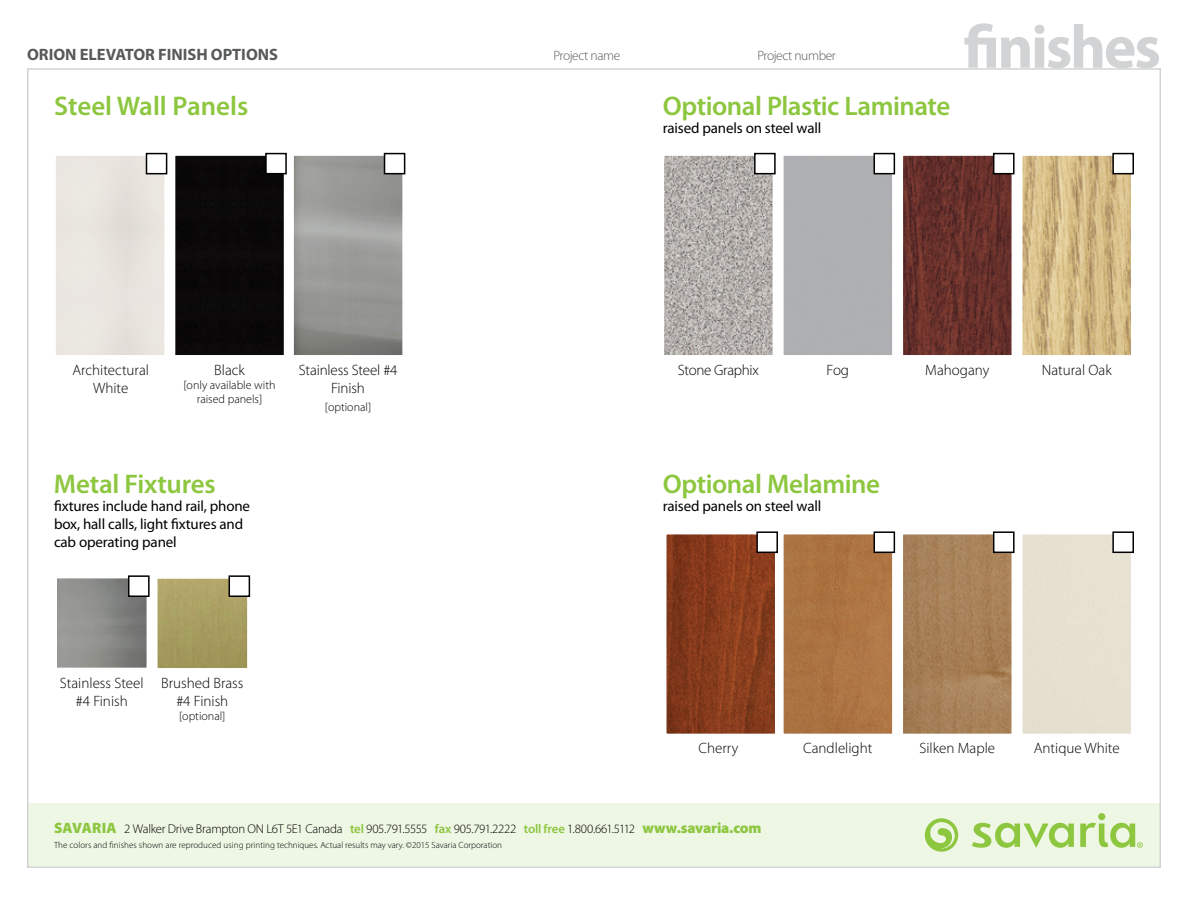
<style>
.page{position:relative;width:1188px;height:918px;background:#fff}
.page>*{position:absolute;margin:0;border:0;box-sizing:border-box;transform-origin:0 0}
.t1{font:700 61.5px "Myriad Pro";letter-spacing:-.04em;color:#d1d3d4}
.t2{font:600 27px "Myriad Pro";letter-spacing:-.015em;color:#8dc63f}
.t3{font:700 16.5px "Myriad Pro";color:#58595b}
.t4{font:300 15px/18px "Myriad Pro";color:#000;text-align:center}
.t5{font:15px/18px "Myriad Pro";letter-spacing:-.01em;color:#000}
.t6{font:300 15px "Myriad Pro";letter-spacing:-.02em;color:#000}
.t7{font:300 13.5px "Myriad Pro";letter-spacing:-.03em;color:#58595b}
.t8{font:300 12.75px "Myriad Pro";letter-spacing:-.02em;color:#000}
.t9{font:300 12px/14.4px "Myriad Pro";color:#000;text-align:center}
.t10{font:300 9px "Myriad Pro";color:#000}
.s1{font-weight:900;font-size:15px;color:#8dc63f}
.s2{font-weight:600;color:#8dc63f}
</style>
<div class="page">
<img style="left:668px;top:535px;width:106px;height:198px">
<div style="left:664px;top:531px;width:114px;height:206px;border:3px solid #fff"></div>
<div style="left:785px;top:535px;width:106px;height:198px;background:#ac7442"></div>
<div style="left:781px;top:531px;width:114px;height:206px;border:3px solid #fff"></div>
<img style="left:904px;top:535px;width:107px;height:198px">
<div style="left:900px;top:531px;width:115px;height:206px;border:3px solid #fff"></div>
<div style="left:1020px;top:531px;width:114px;height:206px;border:3px solid #fff"></div>
<div style="left:27px;top:803px;width:1134px;height:63px;background:#eef6e4"></div>
<svg style="left:972px;top:823px;width:102px;height:25px"></svg>
<svg style="left:925px;top:818px;width:33px;height:34px"></svg>
<svg style="left:1080px;top:813px;width:63px;height:35px"></svg>
<img style="left:665px;top:157px;width:107px;height:197px">
<div style="left:661px;top:153px;width:115px;height:205px;border:3px solid #fff"></div>
<div style="left:785px;top:157px;width:106px;height:197px;background:#aeafb2"></div>
<div style="left:781px;top:153px;width:114px;height:205px;border:3px solid #fff"></div>
<img style="left:904px;top:157px;width:107px;height:197px">
<div style="left:900px;top:153px;width:115px;height:205px;border:3px solid #fff"></div>
<img style="left:1024px;top:157px;width:106px;height:197px">
<div style="left:1020px;top:153px;width:114px;height:205px;border:3px solid #fff"></div>
<div style="left:53px;top:153px;width:114px;height:205px;border:3px solid #fff"></div>
<div style="left:176px;top:157px;width:107px;height:197px;background:#0a0809"></div>
<div style="left:172px;top:153px;width:115px;height:205px;border:3px solid #fff"></div>
<img style="left:295px;top:157px;width:106px;height:197px">
<div style="left:291px;top:153px;width:114px;height:205px;border:3px solid #fff"></div>
<div style="left:54px;top:575px;width:96px;height:96px;border:3px solid #fff"></div>
<img style="left:159px;top:580px;width:87px;height:87px">
<div style="left:155px;top:576px;width:95px;height:95px;border:3px solid #fff"></div>
<div style="left:147px;top:154px;width:20px;height:20px;background:#fff"></div>
<div style="left:146px;top:153px;width:21px;height:21px;border:2px solid #000"></div>
<div style="left:266px;top:154px;width:20px;height:20px;background:#fff"></div>
<div style="left:265px;top:153px;width:22px;height:21px;border:2px solid #000"></div>
<div style="left:385px;top:154px;width:20px;height:20px;background:#fff"></div>
<div style="left:384px;top:153px;width:21px;height:21px;border:2px solid #000"></div>
<div style="left:129px;top:576px;width:20px;height:20px;background:#fff"></div>
<div style="left:128px;top:575px;width:22px;height:22px;border:2px solid #000"></div>
<div style="left:229px;top:576px;width:20px;height:20px;background:#fff"></div>
<div style="left:229px;top:575px;width:21px;height:22px;border:2px solid #000"></div>
<div style="left:755px;top:154px;width:20px;height:20px;background:#fff"></div>
<div style="left:754px;top:153px;width:22px;height:21px;border:2px solid #000"></div>
<div style="left:874px;top:154px;width:20px;height:20px;background:#fff"></div>
<div style="left:874px;top:153px;width:21px;height:21px;border:2px solid #000"></div>
<div style="left:994px;top:154px;width:20px;height:20px;background:#fff"></div>
<div style="left:993px;top:153px;width:22px;height:21px;border:2px solid #000"></div>
<div style="left:1113px;top:154px;width:20px;height:20px;background:#fff"></div>
<div style="left:1112px;top:153px;width:22px;height:21px;border:2px solid #000"></div>
<div style="left:757px;top:532px;width:20px;height:20px;background:#fff"></div>
<div style="left:756px;top:531px;width:22px;height:22px;border:2px solid #000"></div>
<div style="left:874px;top:532px;width:20px;height:20px;background:#fff"></div>
<div style="left:874px;top:531px;width:21px;height:22px;border:2px solid #000"></div>
<div style="left:994px;top:532px;width:20px;height:20px;background:#fff"></div>
<div style="left:993px;top:531px;width:22px;height:22px;border:2px solid #000"></div>
<div style="left:1113px;top:532px;width:20px;height:20px;background:#fff"></div>
<div style="left:1112px;top:531px;width:22px;height:22px;border:2px solid #000"></div>
<p class="t3" style="left:27px;top:44px;width:252px">ORION ELEVATOR FINISH OPTIONS</p>
<h2 class="t2" style="left:54px;top:89px;width:196px">Steel Wall Panels</h2>
<p class="t4" style="left:72px;top:361px;width:78px">Architectural<br>White</p>
<p class="t4" style="left:214px;top:361px;width:32px">Black</p>
<p class="t9" style="left:184px;top:378px;width:94px">[only available with raised panels]</p>
<h2 class="t2" style="left:54px;top:467px;width:163px">Metal Fixtures</h2>
<p class="t5" style="left:54px;top:496px;width:198px">fixtures include hand rail, phone box, hall calls, light fixtures and cab operating panel</p>
<p class="t4" style="left:299px;top:361px;width:100px">Stainless Steel #4<br>Finish</p>
<p class="t9" style="left:325px;top:399px;width:48px">[optional]</p>
<p class="t4" style="left:60px;top:674px;width:85px">Stainless Steel #4 Finish</p>
<p class="t4" style="left:161px;top:674px;width:84px">Brushed Brass #4 Finish</p>
<p class="t9" style="left:179px;top:709px;width:48px">[optional]</p>
<p class="t7" style="left:554px;top:48px;width:68px">Project name</p>
<p class="t7" style="left:757px;top:48px;width:80px">Project number</p>
<h2 class="t2" style="left:663px;top:89px;width:289px">Optional Plastic Laminate</h2>
<p class="t5" style="left:663px;top:119px;width:160px">raised panels on steel wall</p>
<h1 class="t1" style="left:964px;top:7px;width:199px">finishes</h1>
<p class="t6" style="left:678px;top:361px;width:82px">Stone Graphix</p>
<p class="t4" style="left:827px;top:361px;width:24px">Fog</p>
<p class="t4" style="left:925px;top:361px;width:66px">Mahogany</p>
<p class="t4" style="left:1042px;top:361px;width:71px">Natural Oak</p>
<h2 class="t2" style="left:663px;top:466px;width:219px">Optional Melamine</h2>
<p class="t5" style="left:663px;top:496px;width:160px">raised panels on steel wall</p>
<p class="t4" style="left:698px;top:738px;width:41px">Cherry</p>
<p class="t4" style="left:803px;top:738px;width:71px">Candlelight</p>
<p class="t4" style="left:919px;top:738px;width:77px">Silken Maple</p>
<p class="t4" style="left:1034px;top:738px;width:88px">Antique White</p>
<p class="t8" style="left:54px;top:821px;width:709px"><span class="s1">SAVARIA</span> 2 Walker Drive Brampton ON L6T 5E1 Canada <span class="s2">tel</span> 905.791.5555 <span class="s2">fax</span> 905.791.2222 <span class="s2">toll free</span> 1.800.661.5112 <span class="s1">www.savaria.com</span></p>
<p class="t10" style="left:54px;top:840px;width:449px">The colors and finishes shown are reproduced using printing techniques. Actual results may vary. ©2015 Savaria Corporation</p>
</div>
